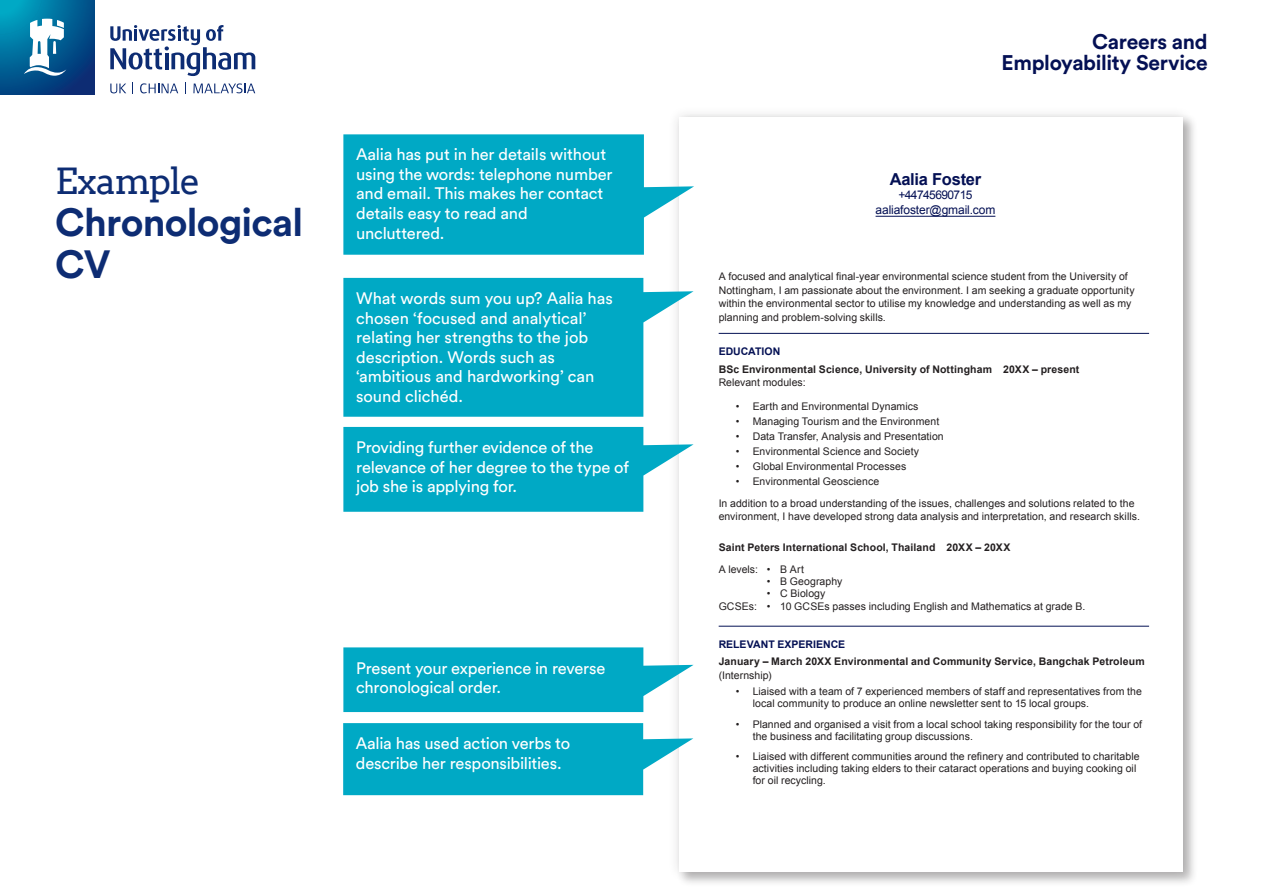
<style>
.page{position:relative;width:1263px;height:893px;background:#fff}
.page>*{position:absolute;margin:0;border:0;box-sizing:border-box;transform-origin:0 0}
.H1_CV_B5{font:700 39px/42px "Circular Pro";letter-spacing:-.02em;color:#0d2c73}
.H1_Arvo_CV{font:36px "Arvo";letter-spacing:-.035em;color:#0d2c73}
.CAREERS_TYPE{font:700 21px/21px "Circular Pro";letter-spacing:-.015em;color:#041054;text-align:right}
.CV_white_body{font:16.5px/19.5px "Circular Pro";letter-spacing:-.01em;color:#fff}
.ADDRESS{font:700 16.5px "Arial";letter-spacing:-.015em;color:#041054}
.ADDRESS-2{font:12px/15px "Arial";letter-spacing:-.01em;color:#041054;text-align:center}
.CV_letter_7_8{font:10.5px/13.5px "Arial";letter-spacing:.005em;color:#231f20}
.Bullet_CV{font:10.5px/12px "Arial";letter-spacing:.005em;color:#231f20}
.CV_letter_7_8-2{font:700 10.5px/13.5px "Arial";letter-spacing:.01em;color:#231f20}
.Last_bullet{font:10.5px "Arial";letter-spacing:.005em;color:#231f20}
.CV_SUB_line_above{font:700 10.5px "Arial";color:#041054}
.s1{font-weight:400}
</style>
<div class="page">
<div style="left:668px;top:105px;width:526px;height:778px;background:#231f20;opacity:.15"></div>
<div style="left:679px;top:117px;width:504px;height:755px;background:#fff"></div>
<hr style="left:719px;top:333px;width:430px;height:1px;background:#041054">
<hr style="left:719px;top:626px;width:430px;height:1px;background:#041054">
<svg style="left:343px;top:134px;width:351px;height:121px;background:#21b4cc"></svg>
<svg style="left:343px;top:278px;width:350px;height:139px;background:#20b3cc"></svg>
<svg style="left:343px;top:427px;width:350px;height:85px;background:#1fb3cb"></svg>
<svg style="left:0;top:0;width:94px;height:94px;background:#015e93"></svg>
<svg style="left:140px;top:83px;width:38px;height:10px"></svg>
<svg style="left:193px;top:83px;width:62px;height:10px"></svg>
<svg style="left:110px;top:84px;width:16px;height:9px"></svg>
<svg style="left:110px;top:25px;width:145px;height:51px"></svg>
<svg style="left:24px;top:19px;width:42px;height:57px"></svg>
<svg style="left:343px;top:723px;width:350px;height:72px;background:#1cb2cb"></svg>
<svg style="left:343px;top:647px;width:350px;height:65px;background:#1cb2cb"></svg>
<hr style="left:875px;top:216px;width:120px;height:1px;background:#041054">
<h1 class="H1_Arvo_CV" style="left:55px;top:159px;width:147px">Example</h1>
<h1 class="H1_CV_B5" style="left:55px;top:199px;width:249px">Chronological<br>CV</h1>
<p class="CV_white_body" style="left:356px;top:144px;width:258px">Aalia has put in her details without using the words: telephone number and email. This makes her contact details easy to read and uncluttered.</p>
<p class="CV_white_body" style="left:356px;top:288px;width:258px">What words sum you up? Aalia has chosen ‘focused and analytical’ relating her strengths to the job</p>
<p class="CV_white_body" style="left:356px;top:346px;width:240px">description. Words such as ‘ambitious and hardworking’ can sound clichéd.</p>
<p class="CV_white_body" style="left:356px;top:437px;width:274px">Providing further evidence of the relevance of her degree to the type of job she is applying for.</p>
<p class="CV_white_body" style="left:356px;top:657px;width:251px">Present your experience in reverse chronological order.</p>
<p class="CV_white_body" style="left:356px;top:733px;width:216px">Aalia has used action verbs to describe her responsibilities.</p>
<p class="CAREERS_TYPE" style="left:1001px;top:30px;width:208px">Careers and<br>Employability Service</p>
<p class="ADDRESS" style="left:890px;top:168px;width:93px">Aalia Foster</p>
<p class="ADDRESS-2" style="left:875px;top:188px;width:121px">+44745690715 aaliafoster@gmail.com</p>
<p class="CV_letter_7_8" style="left:719px;top:270px;width:417px">A focused and analytical final-year environmental science student from the University of Nottingham, I am passionate about the environment. I am seeking a graduate opportunity within the environmental sector to utilise my knowledge and understanding as well as my planning and problem-solving skills.</p>
<p class="CV_SUB_line_above" style="left:719px;top:344px;width:63px">EDUCATION</p>
<p class="CV_letter_7_8-2" style="left:719px;top:362px;width:362px">BSc Environmental Science, University of Nottingham 20XX – present</p>
<p class="CV_letter_7_8" style="left:719px;top:376px;width:88px">Relevant modules:</p>
<p class="Last_bullet" style="left:736px;top:399px;width:184px">• Earth and Environmental Dynamics</p>
<p class="Last_bullet" style="left:736px;top:414px;width:205px">• Managing Tourism and the Environment</p>
<p class="Last_bullet" style="left:736px;top:429px;width:210px">• Data Transfer, Analysis and Presentation</p>
<p class="Last_bullet" style="left:736px;top:444px;width:185px">• Environmental Science and Society</p>
<p class="Last_bullet" style="left:736px;top:459px;width:172px">• Global Environmental Processes</p>
<p class="Last_bullet" style="left:736px;top:474px;width:145px">• Environmental Geoscience</p>
<p class="CV_letter_7_8" style="left:719px;top:496px;width:423px">In addition to a broad understanding of the issues, challenges and solutions related to the environment, I have developed strong data analysis and interpretation, and research skills.</p>
<p class="CV_letter_7_8-2" style="left:719px;top:540px;width:293px">Saint Peters International School, Thailand 20XX – 20XX</p>
<p class="CV_letter_7_8" style="left:719px;top:562px;width:87px">A levels: • B Art</p>
<p class="CV_letter_7_8" style="left:767px;top:574px;width:77px">• B Geography</p>
<p class="CV_letter_7_8" style="left:767px;top:586px;width:60px">• C Biology</p>
<p class="CV_letter_7_8" style="left:719px;top:600px;width:368px">GCSEs: • 10 GCSEs passes including English and Mathematics at grade B.</p>
<p class="CV_SUB_line_above" style="left:719px;top:637px;width:128px">RELEVANT EXPERIENCE</p>
<p class="CV_letter_7_8-2" style="left:719px;top:655px;width:427px">January – March 20XX Environmental and Community Service, Bangchak Petroleum <span class="s1">(Internship)</span></p>
<p class="Bullet_CV" style="left:753px;top:686px;width:391px;text-indent:-17px">• Liaised with a team of 7 experienced members of staff and representatives from the local community to produce an online newsletter sent to 15 local groups.</p>
<p class="Bullet_CV" style="left:753px;top:718px;width:391px;text-indent:-17px">• Planned and organised a visit from a local school taking responsibility for the tour of the business and facilitating group discussions.</p>
<p class="Bullet_CV" style="left:753px;top:751px;width:388px;text-indent:-17px">• Liaised with different communities around the refinery and contributed to charitable activities including taking elders to their cataract operations and buying cooking oil for oil recycling.</p>
</div>
